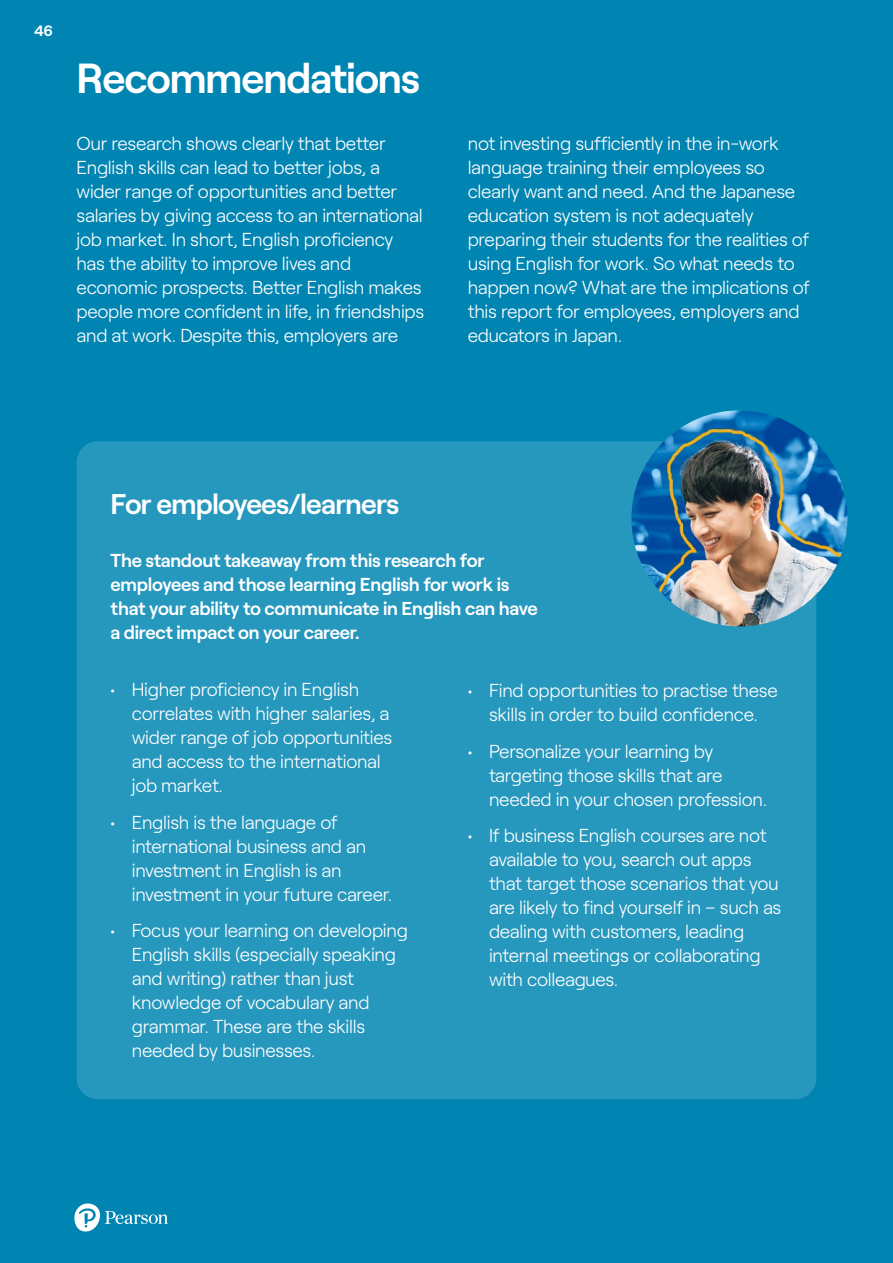
<style>
.page{position:relative;width:893px;height:1263px;background:#0085b2}
.page>*{position:absolute;margin:0;border:0;box-sizing:border-box;transform-origin:0 0}
.t1{font:600 42px "Roobert";letter-spacing:-.03em;color:#fff}
.t2{font:600 28.5px "Roobert";letter-spacing:-.025em;color:#fff}
.t3{font:300 18.75px/24px "Roobert";letter-spacing:-.015em;color:#fff}
.t4{font:600 18.75px/24px "Roobert";letter-spacing:-.015em;color:#fff}
.t5{font:600 15px "Roobert";color:#fff}
</style>
<div class="page">
<div style="left:77px;top:441px;width:739px;height:658px;background:#2697bd;border-radius:21px"></div>
<img style="left:631px;top:410px;width:216px;height:216px;border-radius:108px">
<svg style="left:74px;top:1203px;width:94px;height:29px"></svg>
<p class="t5" style="left:34px;top:19px;width:21px">46</p>
<h1 class="t1" style="left:77px;top:46px;width:345px">Recommendations</h1>
<p class="t3" style="left:77px;top:130px;width:349px">Our research shows clearly that better English skills can lead to better jobs, a wider range of opportunities and better salaries by giving access to an international job market. In short, English proficiency has the ability to improve lives and economic prospects. Better English makes people more confident in life, in friendships and at work. Despite this, employers are</p>
<p class="t3" style="left:468px;top:130px;width:344px">not investing sufficiently in the in-work language training their employees so clearly want and need. And the Japanese education system is not adequately preparing their students for the realities of using English for work. So what needs to happen now? What are the implications of this report for employees, employers and educators in Japan.</p>
<h2 class="t2" style="left:111px;top:482px;width:290px">For employees/learners</h2>
<p class="t4" style="left:111px;top:547px;width:429px">The standout takeaway from this research for employees and those learning English for work is that your ability to communicate in English can have a direct impact on your career.</p>
<p class="t3" style="left:132px;top:676px;width:262px;text-indent:-21px">• Higher proficiency in English correlates with higher salaries, a wider range of job opportunities and access to the international job market.</p>
<p class="t3" style="left:132px;top:808px;width:262px;text-indent:-21px">• English is the language of international business and an investment in English is an investment in your future career.</p>
<p class="t3" style="left:132px;top:917px;width:278px;text-indent:-21px">• Focus your learning on developing<br>English skills (especially speaking and writing) rather than just knowledge of vocabulary and grammar. These are the skills needed by businesses.</p>
<p class="t3" style="left:468px;top:677px;width:312px;text-align:center">• Find opportunities to practise these skills in order to build confidence.</p>
<p class="t3" style="left:489px;top:737px;width:280px;text-indent:-21px">• Personalize your learning by targeting those skills that are needed in your chosen profession.</p>
<p class="t3" style="left:489px;top:822px;width:294px;text-indent:-21px">• If business English courses are not available to you, search out apps that target those scenarios that you are likely to find yourself in – such as dealing with customers, leading internal meetings or collaborating with colleagues.</p>
</div>
